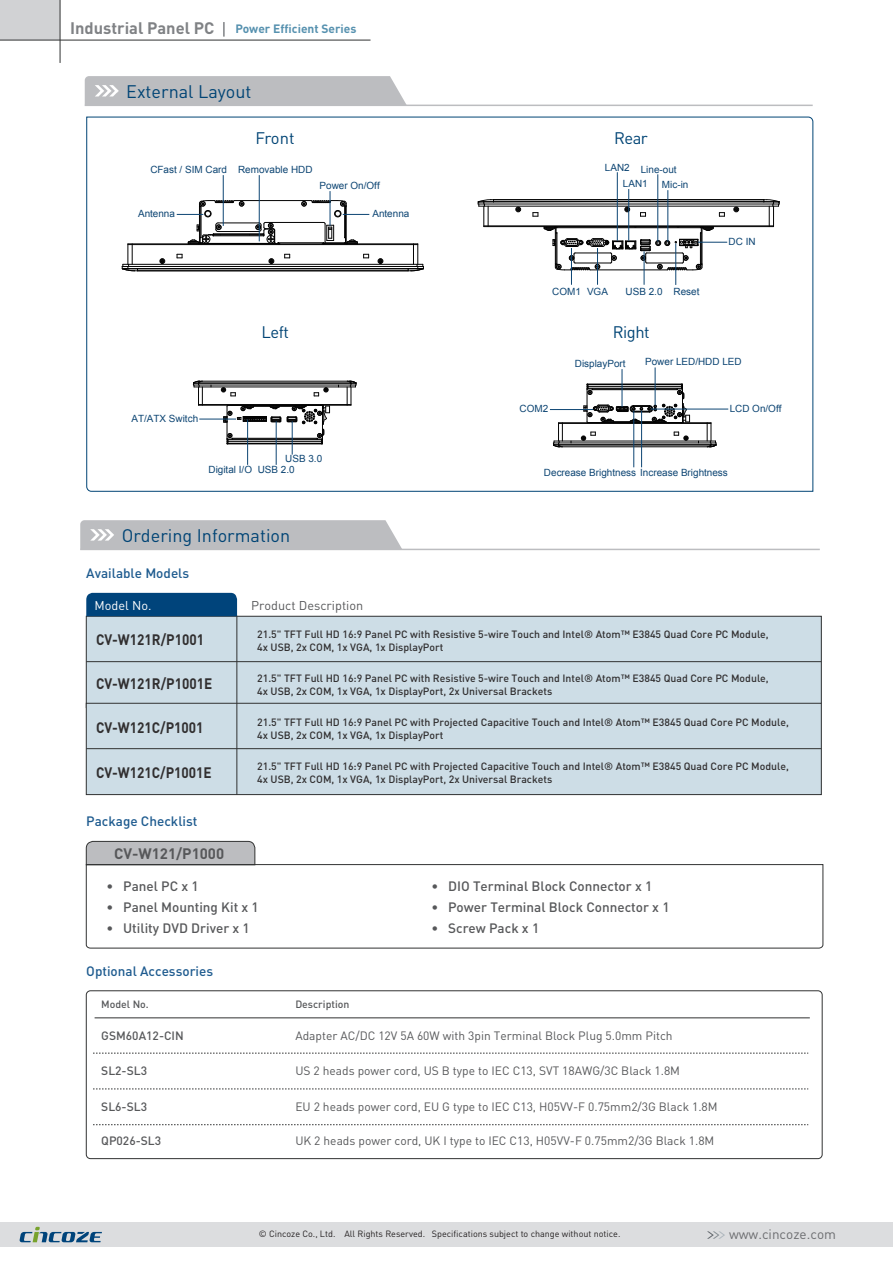
<style>
.page{position:relative;width:893px;height:1263px;background:#fff}
.page>*{position:absolute;margin:0;border:0;box-sizing:border-box;transform-origin:0 0}
.t1{font:18px "DIN Pro";color:#004475}
.t2{font:16.5px "DIN Pro";letter-spacing:-.03em;color:#004475}
.t3{font:700 16.5px "DIN Pro";color:#808285}
.t4{font:700 15px "DIN Pro";color:#312f30;scale:.9 1}
.t5{font:700 15px "DIN Pro";color:#57585a}
.t6{font:500 13.5px "DIN Pro";color:#57585a}
.t7{font:500 13.5px "DIN Pro";color:#1e5b8f}
.t8{font:13.5px "DIN Pro";color:#6c6d70}
.t9{font:12.6px "DIN Pro";color:#57585a}
.t10{font:12.6px "DIN Pro";color:#fff}
.t11{font:12px "DIN Pro";color:#57585a}
.t12{font:500 12px "DIN Pro";color:#57585a}
.t13{font:700 12px "DIN Pro";color:#5691af}
.t14{font:500 10.5px/12.6px "DIN Pro";color:#312f30}
.t15{font:500 10.5px "DIN Pro";color:#57585a}
.t16{font:9.9px/11.6px "Arial";color:#0d4573}
.t17{font:9px "DIN Pro";color:#231f20}
</style>
<div class="page">
<div style="left:0;top:1222px;width:893px;height:24px;background:#dcdddf"></div>
<svg style="left:707px;top:1231px;width:18px;height:8px"></svg>
<svg style="left:20px;top:1227px;width:82px;height:15px"></svg>
<hr style="left:80px;top:549px;width:740px;height:1px;background:#bcbdc0">
<svg style="left:80px;top:520px;width:322px;height:29px;background:#bfc0c2"></svg>
<div style="left:86px;top:841px;width:169px;height:23px;background:#bcbdc0"></div>
<svg style="left:86px;top:864px;width:737px;height:84px"></svg>
<div style="left:0;top:0;width:60px;height:40px;background:#d1d2d4"></div>
<hr style="left:0;top:40px;width:370px;height:1px;background:#313232">
<hr style="left:60px;top:0;width:1px;height:63px;background:#313232">
<svg style="left:223px;top:22px;width:2px;height:15px"></svg>
<hr style="left:95px;top:1017px;width:715px;height:1px;background:#313232">
<div style="left:86px;top:990px;width:736px;height:169px;border:1px solid #313232;border-radius:4px"></div>
<svg style="left:93px;top:1053px;width:715px;height:1px"></svg>
<svg style="left:93px;top:1089px;width:715px;height:1px"></svg>
<svg style="left:93px;top:1124px;width:715px;height:1px"></svg>
<div style="left:86px;top:616px;width:735px;height:91px;background:#cddde6"></div>
<div style="left:86px;top:616px;width:735px;height:92px;border:1px solid #313232"></div>
<div style="left:86px;top:593px;width:151px;height:23px;background:#00447b"></div>
<hr style="left:86px;top:661px;width:735px;height:1px;background:#313232">
<div style="left:86px;top:703px;width:735px;height:91px;background:#cddde6"></div>
<div style="left:86px;top:703px;width:735px;height:92px;border:1px solid #313232"></div>
<hr style="left:86px;top:748px;width:735px;height:1px;background:#313232">
<hr style="left:85px;top:105px;width:728px;height:1px;background:#bcbdc0">
<div style="left:85px;top:76px;width:322px;height:29px;background:#bcbdc0"></div>
<svg style="left:86px;top:116px;width:728px;height:376px"></svg>
<hr style="left:259px;top:175px;width:1px;height:66px;background:#0d4573">
<hr style="left:223px;top:175px;width:1px;height:51px;background:#0d4573">
<svg style="left:177px;top:200px;width:67px;height:17px"></svg>
<hr style="left:651px;top:409px;width:77px;height:1px;background:#0d4573">
<hr style="left:550px;top:409px;width:43px;height:1px;background:#0d4573">
<hr style="left:199px;top:419px;width:37px;height:1px;background:#0d4573">
<svg style="left:302px;top:200px;width:67px;height:45px"></svg>
<hr style="left:330px;top:191px;width:1px;height:35px;background:#0d4573">
<hr style="left:571px;top:248px;width:1px;height:37px;background:#0d4573">
<hr style="left:597px;top:248px;width:1px;height:37px;background:#0d4573">
<hr style="left:617px;top:172px;width:1px;height:69px;background:#0d4573">
<hr style="left:628px;top:189px;width:1px;height:52px;background:#0d4573">
<hr style="left:657px;top:174px;width:1px;height:68px;background:#0d4573">
<hr style="left:668px;top:190px;width:1px;height:52px;background:#0d4573">
<hr style="left:644px;top:251px;width:1px;height:34px;background:#0d4573">
<hr style="left:675px;top:243px;width:1px;height:42px;background:#0d4573">
<svg style="left:478px;top:199px;width:302px;height:72px"></svg>
<hr style="left:247px;top:420px;width:1px;height:45px;background:#0d4573">
<hr style="left:276px;top:421px;width:1px;height:44px;background:#0d4573">
<hr style="left:292px;top:421px;width:1px;height:34px;background:#0d4573">
<hr style="left:622px;top:369px;width:1px;height:38px;background:#0d4573">
<hr style="left:655px;top:367px;width:1px;height:38px;background:#0d4573">
<hr style="left:633px;top:411px;width:1px;height:56px;background:#0d4573">
<hr style="left:641px;top:411px;width:1px;height:56px;background:#0d4573">
<hr style="left:237px;top:616px;width:1px;height:179px;background:#313232">
<h2 class="t3" style="left:70px;top:15px;width:146px">Industrial Panel PC</h2>
<p class="t13" style="left:235px;top:19px;width:123px">Power Efficient Series</p>
<h1 class="t1" style="left:126px;top:79px;width:127px">External Layout</h1>
<h2 class="t2" style="left:255px;top:126px;width:41px">Front</h2>
<h2 class="t2" style="left:614px;top:126px;width:35px">Rear</h2>
<p class="t16" style="left:150px;top:164px;width:164px">CFast / SIM Card Removable HDD</p>
<p class="t16" style="left:138px;top:208px;width:38px">Antenna</p>
<p class="t16" style="left:372px;top:208px;width:38px">Antenna</p>
<p class="t16" style="left:320px;top:180px;width:62px">Power On/Off</p>
<p class="t16" style="left:605px;top:162px;width:26px">LAN2</p>
<p class="t16" style="left:641px;top:164px;width:37px">Line-out</p>
<p class="t16" style="left:623px;top:178px;width:26px">LAN1</p>
<p class="t16" style="left:662px;top:179px;width:28px">Mic-in</p>
<p class="t16" style="left:552px;top:286px;width:57px">COM1 VGA</p>
<p class="t16" style="left:626px;top:286px;width:38px">USB 2.0</p>
<p class="t16" style="left:673px;top:286px;width:27px">Reset</p>
<h2 class="t2" style="left:261px;top:321px;width:29px">Left</h2>
<h2 class="t2" style="left:613px;top:321px;width:38px">Right</h2>
<p class="t16" style="left:729px;top:236px;width:29px">DC IN</p>
<p class="t16" style="left:131px;top:413px;width:68px">AT/ATX Switch</p>
<p class="t16" style="left:208px;top:453px;width:115px;text-indent:77px">USB 3.0<br>Digital I/O USB 2.0</p>
<h1 class="t1" style="left:122px;top:523px;width:170px">Ordering Information</h1>
<p class="t7" style="left:86px;top:562px;width:104px">Available Models</p>
<p class="t10" style="left:95px;top:597px;width:59px">Model No.</p>
<p class="t9" style="left:251px;top:597px;width:114px">Product Description</p>
<p class="t16" style="left:520px;top:403px;width:30px">COM2</p>
<p class="t16" style="left:575px;top:358px;width:52px">DisplayPort</p>
<p class="t16" style="left:645px;top:356px;width:98px">Power LED/HDD LED</p>
<p class="t16" style="left:730px;top:403px;width:53px">LCD On/Off</p>
<p class="t16" style="left:544px;top:467px;width:185px">Decrease Brightness Increase Brightness</p>
<h3 class="t4" style="left:96px;top:627px;width:121px">CV-W121R/P1001</h3>
<p class="t14" style="left:257px;top:627px;width:513px">21.5" TFT Full HD 16:9 Panel PC with Resistive 5-wire Touch and Intel® Atom™ E3845 Quad Core PC Module,<br>4x USB, 2x COM, 1x VGA, 1x DisplayPort</p>
<h3 class="t4" style="left:96px;top:671px;width:131px">CV-W121R/P1001E</h3>
<p class="t14" style="left:257px;top:671px;width:513px">21.5" TFT Full HD 16:9 Panel PC with Resistive 5-wire Touch and Intel® Atom™ E3845 Quad Core PC Module,<br>4x USB, 2x COM, 1x VGA, 1x DisplayPort, 2x Universal Brackets</p>
<h3 class="t4" style="left:96px;top:715px;width:121px">CV-W121C/P1001</h3>
<p class="t14" style="left:257px;top:715px;width:533px">21.5" TFT Full HD 16:9 Panel PC with Projected Capacitive Touch and Intel® Atom™ E3845 Quad Core PC Module,<br>4x USB, 2x COM, 1x VGA, 1x DisplayPort</p>
<h3 class="t4" style="left:96px;top:760px;width:130px">CV-W121C/P1001E</h3>
<p class="t14" style="left:257px;top:759px;width:533px">21.5" TFT Full HD 16:9 Panel PC with Projected Capacitive Touch and Intel® Atom™ E3845 Quad Core PC Module,<br>4x USB, 2x COM, 1x VGA, 1x DisplayPort, 2x Universal Brackets</p>
<p class="t7" style="left:86px;top:810px;width:113px">Package Checklist</p>
<h3 class="t5" style="left:114px;top:841px;width:112px">CV-W121/P1000</h3>
<p class="t6" style="left:107px;top:875px;width:94px">• Panel PC x 1</p>
<p class="t6" style="left:107px;top:896px;width:154px">• Panel Mounting Kit x 1</p>
<p class="t6" style="left:107px;top:917px;width:145px">• Utility DVD Driver x 1</p>
<p class="t7" style="left:86px;top:960px;width:128px">Optional Accessories</p>
<p class="t15" style="left:101px;top:995px;width:49px">Model No.</p>
<p class="t12" style="left:101px;top:1026px;width:84px">GSM60A12-CIN</p>
<p class="t12" style="left:101px;top:1061px;width:47px">SL2-SL3</p>
<p class="t12" style="left:101px;top:1097px;width:47px">SL6-SL3</p>
<p class="t12" style="left:101px;top:1131px;width:61px">QP026-SL3</p>
<p class="t6" style="left:431px;top:875px;width:222px">• DIO Terminal Block Connector x 1</p>
<p class="t6" style="left:431px;top:896px;width:240px">• Power Terminal Block Connector x 1</p>
<p class="t6" style="left:431px;top:917px;width:109px">• Screw Pack x 1</p>
<p class="t15" style="left:295px;top:995px;width:56px">Description</p>
<p class="t11" style="left:295px;top:1027px;width:379px">Adapter AC/DC 12V 5A 60W with 3pin Terminal Block Plug 5.0mm Pitch</p>
<p class="t11" style="left:295px;top:1062px;width:386px">US 2 heads power cord, US B type to IEC C13, SVT 18AWG/3C Black 1.8M</p>
<p class="t11" style="left:295px;top:1098px;width:424px">EU 2 heads power cord, EU G type to IEC C13, H05VV-F 0.75mm2/3G Black 1.8M</p>
<p class="t11" style="left:295px;top:1133px;width:421px">UK 2 heads power cord, UK I type to IEC C13, H05VV-F 0.75mm2/3G Black 1.8M</p>
<p class="t17" style="left:259px;top:1228px;width:363px">© Cincoze Co., Ltd. All Rights Reserved. Specifications subject to change without notice.</p>
<p class="t8" style="left:729px;top:1225px;width:108px">www.cincoze.com</p>
</div>
